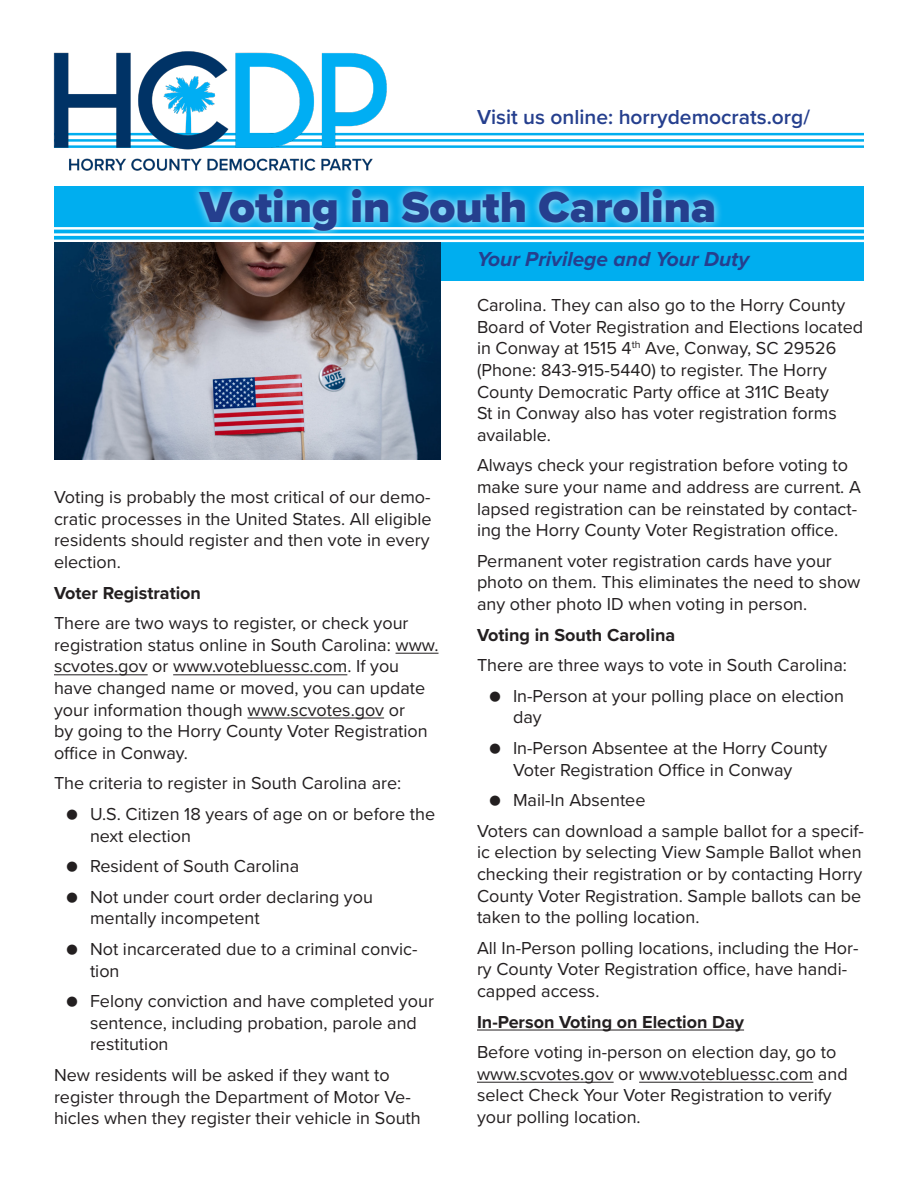
<style>
.page{position:relative;width:918px;height:1188px;background:#fff}
.page>*{position:absolute;margin:0;border:0;box-sizing:border-box;transform-origin:0 0}
.t1{font:900 45px "Proxima Nova";color:#253f8e}
.t2{font:600 21px "Proxima Nova";color:#253f8e}
.t3{font:italic 700 21px "Proxima Nova";color:#253f8e}
.t4{font:18px/21.6px "Proxima Nova";color:#231f20}
.t5{font:700 18px "Proxima Nova";color:#231f20}
</style>
<div class="page">
<div style="left:54px;top:186px;width:810px;height:95px;background:#00aeef"></div>
<hr style="left:54px;top:227px;width:810px;height:3px;background:#fff">
<hr style="left:54px;top:233px;width:810px;height:3px;background:#fff">
<hr style="left:54px;top:240px;width:810px;height:2px;background:#fff">
<hr style="left:54px;top:133px;width:810px;height:2px;background:#00aeef">
<hr style="left:54px;top:139px;width:810px;height:3px;background:#00aeef">
<hr style="left:54px;top:145px;width:810px;height:3px;background:#00aeef">
<img style="left:53px;top:51px;width:339px;height:120px">
<hr style="left:396px;top:653px;width:43px;height:1px;background:#231f20">
<hr style="left:54px;top:675px;width:94px;height:1px;background:#231f20">
<hr style="left:173px;top:675px;width:174px;height:1px;background:#231f20">
<hr style="left:247px;top:718px;width:137px;height:1px;background:#231f20">
<hr style="left:477px;top:1030px;width:267px;height:1px;background:#231f20">
<hr style="left:477px;top:1082px;width:137px;height:1px;background:#231f20">
<hr style="left:639px;top:1082px;width:174px;height:1px;background:#231f20">
<img style="left:54px;top:242px;width:387px;height:218px">
<div style="left:191px;top:180px;width:533px;height:60px;background:#fff;opacity:.75"></div>
<p class="t2" style="left:477px;top:101px;width:334px">Visit us online: horrydemocrats.org/</p>
<p class="t1" style="left:200px;top:174px;width:518px">Voting in South Carolina</p>
<p class="t4" style="left:54px;top:486px;width:379px;text-align:justify">Voting is probably the most critical of our demo&shy;cratic processes in the United States. All eligible residents should register and then vote in every election.</p>
<p class="t5" style="left:54px;top:579px;width:149px">Voter Registration</p>
<p class="t4" style="left:54px;top:612px;width:386px">There are two ways to register, or check your registration status online in South Carolina: www. scvotes.gov or www.votebluessc.com. If you have changed name or moved, you can update your information though www.scvotes.gov or<br>by going to the Horry County Voter Registration office in Conway.</p>
<p class="t4" style="left:54px;top:772px;width:349px">The criteria to register in South Carolina are:</p>
<p class="t4" style="left:90px;top:802px;width:347px">U.S. Citizen 18 years of age on or before the next election</p>
<p class="t4" style="left:90px;top:855px;width:211px">Resident of South Carolina</p>
<p class="t4" style="left:90px;top:885px;width:285px">Not under court order declaring you mentally incompetent</p>
<p class="t4" style="left:90px;top:937px;width:329px">Not incarcerated due to a criminal convic&shy;tion</p>
<p class="t4" style="left:90px;top:990px;width:345px">Felony conviction and have completed your sentence, including probation, parole and restitution</p>
<p class="t4" style="left:54px;top:1063px;width:368px">New residents will be asked if they want to register through the Department of Motor Ve&shy;hicles when they register their vehicle in South</p>
<p class="t3" style="left:477px;top:244px;width:274px">Your Privilege and Your Duty</p>
<p class="t4" style="left:477px;top:294px;width:388px">Carolina. They can also go to the Horry County Board of Voter Registration and Elections located in Conway at 1515 4<sup>th</sup> Ave, Conway, SC 29526 (Phone: 843-915-5440) to register. The Horry County Democratic Party office at 311C Beaty<br>St in Conway also has voter registration forms available.</p>
<p class="t4" style="left:477px;top:454px;width:385px">Always check your registration before voting to make sure your name and address are current. A lapsed registration can be reinstated by contact&shy;ing the Horry County Voter Registration office.</p>
<p class="t4" style="left:477px;top:549px;width:385px">Permanent voter registration cards have your photo on them. This eliminates the need to show any other photo ID when voting in person.</p>
<p class="t5" style="left:477px;top:621px;width:200px">Voting in South Carolina</p>
<p class="t4" style="left:477px;top:654px;width:372px">There are three ways to vote in South Carolina:</p>
<p class="t4" style="left:513px;top:684px;width:333px">In-Person at your polling place on election day</p>
<p class="t4" style="left:513px;top:736px;width:316px">In-Person Absentee at the Horry County<br>Voter Registration Office in Conway</p>
<p class="t4" style="left:513px;top:789px;width:134px">Mail-In Absentee</p>
<p class="t4" style="left:477px;top:819px;width:389px">Voters can download a sample ballot for a specif&shy;ic election by selecting View Sample Ballot when checking their registration or by contacting Horry County Voter Registration. Sample ballots can be taken to the polling location.</p>
<p class="t4" style="left:477px;top:936px;width:383px">All In-Person polling locations, including the Hor&shy;ry County Voter Registration office, have handi&shy;capped access.</p>
<p class="t5" style="left:477px;top:1008px;width:269px">In-Person Voting on Election Day</p>
<p class="t4" style="left:477px;top:1041px;width:372px">Before voting in-person on election day, go to www.scvotes.gov or www.votebluessc.com and select Check Your Voter Registration to verify your polling location.</p>
</div>
